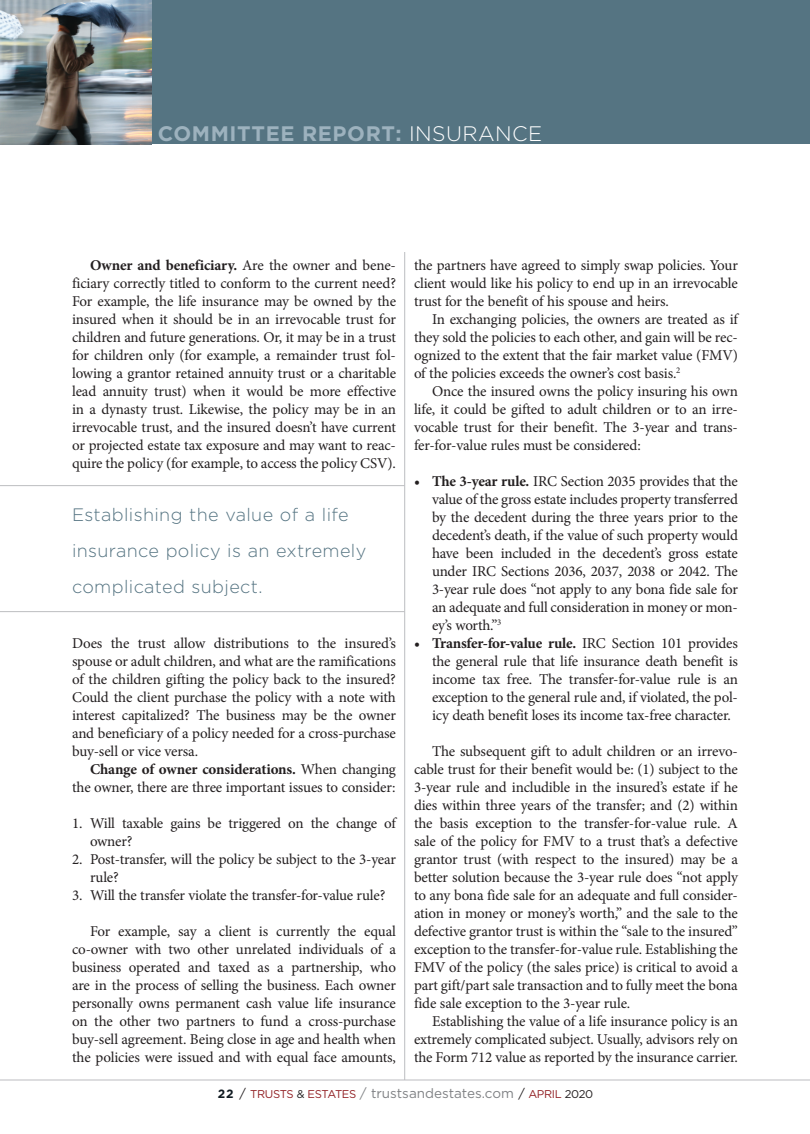
<style>
.page{position:relative;width:810px;height:1134px;background:#fff}
.page>*{position:absolute;margin:0;border:0;box-sizing:border-box;transform-origin:0 0}
.t1{font:700 21px "Gotham";letter-spacing:.03em;color:#9db2be}
.Callout{font:300 18px/36px "Gotham";letter-spacing:.02em;color:#557482}
.BODY__Minion{font:15px/18px "Minion Pro";letter-spacing:-.01em;color:#231f20;text-align:justify}
.body_bulletted{font:15px/18px "Minion Pro";letter-spacing:-.015em;color:#231f20;text-align:justify}
.t2{font:13.5px "Gotham";color:#808285}
.s1{font-weight:300;color:#fff}
.s2{font-weight:700}
.s3{font-weight:700;font-size:12px;color:#101a21}
.s4{font-size:12.75px;color:#231f20}
.s5{font-size:11.25px;color:#911f23}
.s6{font-size:11.25px;color:#231f20}
</style>
<div class="page">
<div style="left:0;top:0;width:810px;height:144px;background:#557482"></div>
<hr style="left:0;top:1080px;width:810px;height:1px;background:#bcbdc0">
<hr style="left:404px;top:252px;width:1px;height:828px;background:#bcbdc0">
<hr style="left:0;top:611px;width:405px;height:1px;background:#bcbdc0">
<hr style="left:0;top:485px;width:405px;height:1px;background:#bcbdc0">
<img style="left:0;top:0;width:151px;height:144px">
<p class="t1" style="left:158px;top:119px;width:386px">COMMITTEE REPORT: <span class="s1">INSURANCE</span></p>
<p class="BODY__Minion" style="left:72px;top:256px;width:326px;text-indent:18px"><span class="s2">Owner and beneficiary.</span> Are the owner and bene&shy;ficiary correctly titled to conform to the current need?<br>For example, the life insurance may be owned by the insured when it should be in an irrevocable trust for children and future generations. Or, it may be in a trust for children only (for example, a remainder trust fol&shy;lowing a grantor retained annuity trust or a charitable lead annuity trust) when it would be more effective in a dynasty trust. Likewise, the policy may be in an irrevocable trust, and the insured doesn’t have current or projected estate tax exposure and may want to reac&shy;quire the policy (for example, to access the policy CSV).</p>
<p class="Callout" style="left:72px;top:497px;width:296px">Establishing the value of a life insurance policy is an extremely complicated subject.</p>
<p class="BODY__Minion" style="left:72px;top:634px;width:325px">Does the trust allow distributions to the insured’s spouse or adult children, and what are the ramifications of the children gifting the policy back to the insured?<br>Could the client purchase the policy with a note with interest capitalized? The business may be the owner and beneficiary of a policy needed for a cross-purchase buy-sell or vice versa.</p>
<p class="BODY__Minion" style="left:72px;top:760px;width:325px;text-align:right"><span class="s2">Change of owner considerations.</span> When changing the owner, there are three important issues to consider:</p>
<p class="body_bulletted" style="left:90px;top:814px;width:307px;text-indent:-18px">1. Will taxable gains be triggered on the change of owner?</p>
<p class="body_bulletted" style="left:90px;top:850px;width:307px;text-indent:-18px">2. Post-transfer, will the policy be subject to the 3-year rule?</p>
<p class="body_bulletted" style="left:72px;top:886px;width:315px">3. Will the transfer violate the transfer-for-value rule?</p>
<p class="BODY__Minion" style="left:72px;top:922px;width:325px;text-indent:18px">For example, say a client is currently the equal co-owner with two other unrelated individuals of a business operated and taxed as a partnership, who are in the process of selling the business. Each owner personally owns permanent cash value life insurance on the other two partners to fund a cross-purchase buy-sell agreement. Being close in age and health when the policies were issued and with equal face amounts,</p>
<p class="BODY__Minion" style="left:414px;top:256px;width:325px">the partners have agreed to simply swap policies. Your client would like his policy to end up in an irrevocable trust for the benefit of his spouse and heirs.</p>
<p class="BODY__Minion" style="left:414px;top:310px;width:325px;text-indent:18px">In exchanging policies, the owners are treated as if they sold the policies to each other, and gain will be rec&shy;ognized to the extent that the fair market value (FMV) of the policies exceeds the owner’s cost basis.<sup>2</sup></p>
<p class="BODY__Minion" style="left:414px;top:382px;width:325px;text-indent:18px">Once the insured owns the policy insuring his own life, it could be gifted to adult children or to an irre&shy;vocable trust for their benefit. The 3-year and trans&shy;fer-for-value rules must be considered:</p>
<p class="body_bulletted" style="left:432px;top:472px;width:308px;text-indent:-18px"><span class="s2">• The 3-year rule.</span> IRC Section 2035 provides that the value of the gross estate includes property transferred by the decedent during the three years prior to the decedent’s death, if the value of such property would have been included in the decedent’s gross estate under IRC Sections 2036, 2037, 2038 or 2042. The 3-year rule does “not apply to any bona fide sale for an adequate and full consideration in money or mon&shy;ey’s worth.”<sup>3</sup></p>
<p class="body_bulletted" style="left:432px;top:634px;width:307px;text-indent:-18px"><span class="s2">• Transfer-for-value rule.</span> IRC Section 101 provides the general rule that life insurance death benefit is income tax free. The transfer-for-value rule is an exception to the general rule and, if violated, the pol&shy;icy death benefit loses its income tax-free character.</p>
<p class="BODY__Minion" style="left:414px;top:742px;width:326px;text-indent:18px">The subsequent gift to adult children or an irrevo&shy;cable trust for their benefit would be: (1) subject to the 3-year rule and includible in the insured’s estate if he dies within three years of the transfer; and (2) within the basis exception to the transfer-for-value rule. A sale of the policy for FMV to a trust that’s a defective grantor trust (with respect to the insured) may be a better solution because the 3-year rule does “not apply to any bona fide sale for an adequate and full consider&shy;ation in money or money’s worth,” and the sale to the defective grantor trust is within the “sale to the insured” exception to the transfer-for-value rule. Establishing the FMV of the policy (the sales price) is critical to avoid a part gift/part sale transaction and to fully meet the bona fide sale exception to the 3-year rule.</p>
<p class="BODY__Minion" style="left:414px;top:1012px;width:325px;text-indent:18px">Establishing the value of a life insurance policy is an extremely complicated subject. Usually, advisors rely on the Form 712 value as reported by the insurance carrier.</p>
<p class="t2" style="left:218px;top:1085px;width:377px"><span class="s3">22</span> <span class="s4">/</span> <span class="s5">TRUSTS</span> <span class="s6">&amp;</span> <span class="s5">ESTATES</span> / trustsandestates.com <span class="s4">/</span> <span class="s5">APRIL</span> <span class="s6">2020</span></p>
</div>
